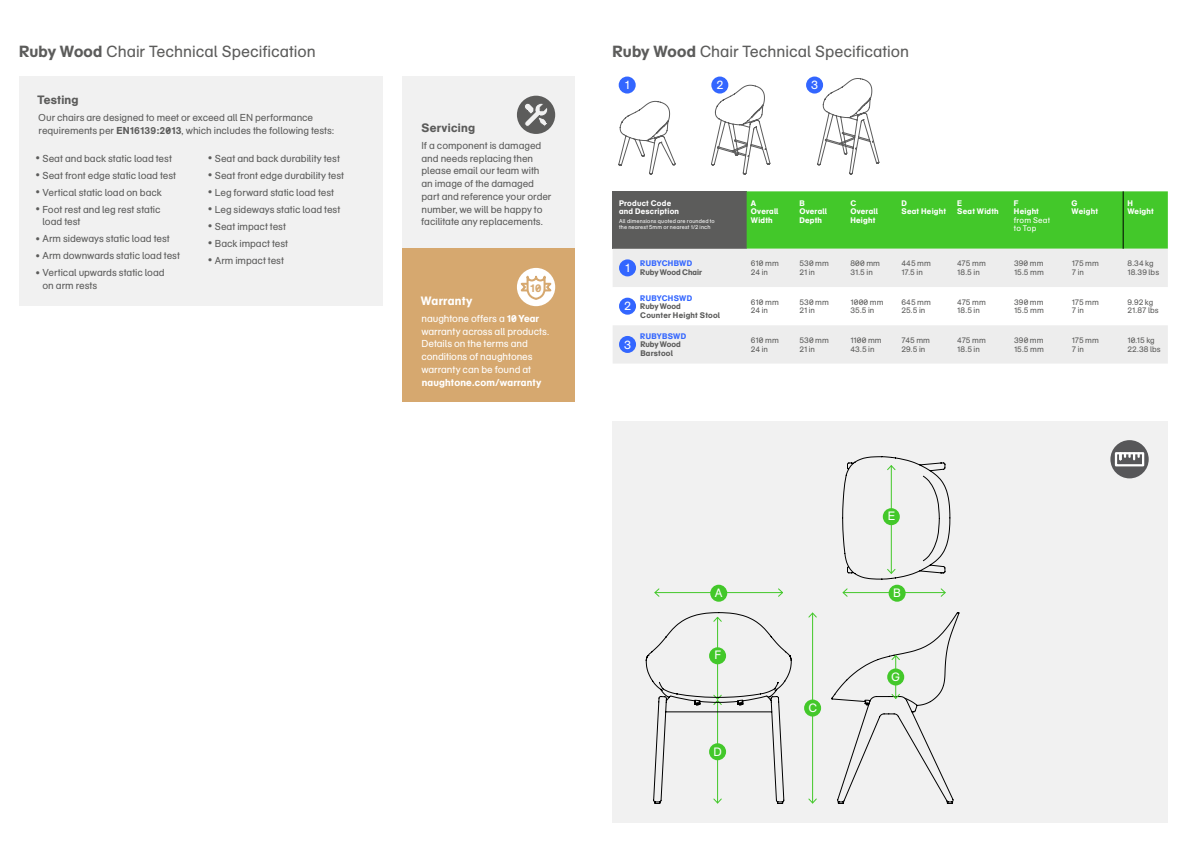
<style>
.page{position:relative;width:1187px;height:842px;background:#fff}
.page>*{position:absolute;margin:0;border:0;box-sizing:border-box;transform-origin:0 0}
.t1{font:16px "Naughtone";color:#5c5c5b}
.t2{font:700 12px "Naughtone";letter-spacing:.02em;color:#5c5c5b}
.t3{font:12px "Naughtone";color:#fff}
.t4{font:700 12px "Naughtone";letter-spacing:.025em;color:#fff}
.t5{font:700 11px "Naughtone";color:#d6a86f}
.t6{font:10px/12.8px "Naughtone";letter-spacing:-.005em;color:#5c5c5b}
.t7{font:10px/12.8px "Naughtone";letter-spacing:-.005em;color:#fff}
.t8{font:700 10px "Naughtone";letter-spacing:.02em;color:#fff}
.t9{font:8px/8.5px "Naughtone";letter-spacing:.005em;color:#5c5c5b}
.t10{font:700 8px/8.5px "Naughtone";letter-spacing:.03em;color:#fff}
.t11{font:700 8px/8.5px "Naughtone";letter-spacing:.015em;color:#5c5c5b}
.t12{font:700 8px "Naughtone";letter-spacing:.04em;color:#36f}
.t13{font:8px/8.5px "Naughtone";letter-spacing:.02em;color:#fff}
.t14{font:8px/8.5px "Naughtone";letter-spacing:.025em;color:#5c5c5b}
.t15{font:5.5px/6.4px "Naughtone";letter-spacing:.025em;color:#fff}
.s1{font-weight:700}
.s2{font-size:12px}
</style>
<div class="page">
<svg style="left:817px;top:78px;width:62px;height:97px"></svg>
<div style="left:612px;top:421px;width:555px;height:402px;background:#f1f1f1"></div>
<div style="left:612px;top:191px;width:134px;height:58px;background:#5c5c5b"></div>
<div style="left:746px;top:191px;width:421px;height:58px;background:#43c82a"></div>
<svg style="left:613px;top:249px;width:554px;height:115px;fill:#ededed"></svg>
<hr style="left:1122px;top:191px;width:1px;height:58px;background:#000">
<div style="left:618px;top:77px;width:17px;height:17px;background:#36f;border-radius:50%"></div>
<div style="left:619px;top:259px;width:17px;height:17px;background:#36f;border-radius:50%"></div>
<div style="left:619px;top:336px;width:17px;height:17px;background:#36f;border-radius:50%"></div>
<div style="left:619px;top:298px;width:17px;height:17px;background:#36f;border-radius:50%"></div>
<div style="left:711px;top:77px;width:17px;height:17px;background:#36f;border-radius:50%"></div>
<div style="left:806px;top:77px;width:17px;height:17px;background:#36f;border-radius:50%"></div>
<hr style="left:812px;top:613px;width:1px;height:190px;background:#43c82a">
<svg style="left:808px;top:612px;width:9px;height:6px"></svg>
<svg style="left:808px;top:797px;width:9px;height:7px"></svg>
<hr style="left:843px;top:592px;width:102px;height:1px;background:#43c82a">
<svg style="left:842px;top:588px;width:6px;height:9px"></svg>
<svg style="left:939px;top:588px;width:7px;height:9px"></svg>
<div style="left:804px;top:699px;width:17px;height:17px;background:#43c82a;border-radius:50%"></div>
<div style="left:888px;top:585px;width:17px;height:17px;background:#43c82a;border-radius:50%"></div>
<hr style="left:655px;top:592px;width:127px;height:1px;background:#43c82a">
<svg style="left:654px;top:588px;width:6px;height:9px"></svg>
<svg style="left:777px;top:588px;width:6px;height:9px"></svg>
<div style="left:710px;top:585px;width:17px;height:17px;background:#43c82a;border-radius:50%"></div>
<div style="left:1110px;top:440px;width:38px;height:38px;background:#575759;border-radius:50%"></div>
<div style="left:1114px;top:452px;width:30px;height:14px;border:2px solid #fff"></div>
<svg style="left:1119px;top:453px;width:20px;height:6px"></svg>
<svg style="left:842px;top:456px;width:108px;height:124px"></svg>
<svg style="left:645px;top:612px;width:146px;height:192px"></svg>
<svg style="left:618px;top:101px;width:57px;height:74px"></svg>
<svg style="left:711px;top:85px;width:59px;height:90px"></svg>
<svg style="left:831px;top:612px;width:128px;height:192px"></svg>
<div style="left:887px;top:668px;width:17px;height:17px;background:#43c82a;border-radius:50%"></div>
<div style="left:402px;top:77px;width:172px;height:172px;background:#f1f1f1"></div>
<div style="left:517px;top:96px;width:38px;height:38px;background:#5c5c5b;border-radius:50%"></div>
<svg style="left:525px;top:103px;width:23px;height:23px"></svg>
<div style="left:402px;top:249px;width:172px;height:153px;background:#d6a86f"></div>
<div style="left:517px;top:268px;width:38px;height:38px;background:#fff;border-radius:50%"></div>
<svg style="left:519px;top:275px;width:34px;height:26px"></svg>
<div style="left:19px;top:77px;width:364px;height:229px;background:#f1f1f1"></div>
<h1 class="t1" style="left:19px;top:42px;width:298px"><span class="s1">Ruby Wood</span> Chair Technical Specification</h1>
<h1 class="t1" style="left:612px;top:42px;width:298px"><span class="s1">Ruby Wood</span> Chair Technical Specification</h1>
<p class="t3" style="left:624px;top:78px;width:6px">1</p>
<p class="t3" style="left:716px;top:78px;width:8px">2</p>
<p class="t3" style="left:811px;top:78px;width:8px">3</p>
<p class="t2" style="left:37px;top:93px;width:43px">Testing</p>
<p class="t6" style="left:38px;top:111px;width:297px">Our chairs are designed to meet or exceed all EN performance requirements per <span class="s1">EN16139:2013</span>, which includes the following tests:</p>
<p class="t6" style="left:36px;top:152px;width:137px"><span class="s2">•</span> Seat and back static load test</p>
<p class="t6" style="left:36px;top:169px;width:142px"><span class="s2">•</span> Seat front edge static load test</p>
<p class="t6" style="left:36px;top:186px;width:127px"><span class="s2">•</span> Vertical static load on back</p>
<p class="t6" style="left:43px;top:203px;width:119px;text-indent:-7px"><span class="s2">•</span> Foot rest and leg rest static load test</p>
<p class="t6" style="left:36px;top:233px;width:135px"><span class="s2">•</span> Arm sideways static load test</p>
<p class="t6" style="left:36px;top:250px;width:145px"><span class="s2">•</span> Arm downwards static load test</p>
<p class="t6" style="left:43px;top:267px;width:124px;text-indent:-7px"><span class="s2">•</span> Vertical upwards static load on arm rests</p>
<p class="t2" style="left:421px;top:120px;width:55px">Servicing</p>
<p class="t6" style="left:421px;top:139px;width:132px">If a component is damaged and needs replacing then please email our team with an image of the damaged part and reference your order number, we will be happy to facilitate any replacements.</p>
<p class="t6" style="left:208px;top:152px;width:133px"><span class="s2">•</span> Seat and back durability test</p>
<p class="t6" style="left:208px;top:169px;width:137px"><span class="s2">•</span> Seat front edge durability test</p>
<p class="t6" style="left:208px;top:186px;width:127px"><span class="s2">•</span> Leg forward static load test</p>
<p class="t6" style="left:208px;top:203px;width:134px"><span class="s2">•</span> Leg sideways static load test</p>
<p class="t6" style="left:208px;top:220px;width:79px"><span class="s2">•</span> Seat impact test</p>
<p class="t6" style="left:208px;top:237px;width:81px"><span class="s2">•</span> Back impact test</p>
<p class="t6" style="left:208px;top:254px;width:77px"><span class="s2">•</span> Arm impact test</p>
<p class="t12" style="left:640px;top:259px;width:53px">RUBYCHBWD</p>
<p class="t12" style="left:640px;top:293px;width:53px">RUBYCHSWD</p>
<p class="t12" style="left:640px;top:331px;width:47px">RUBYBSWD</p>
<p class="t10" style="left:1071px;top:198px;width:28px">G<br>Weight</p>
<p class="t10" style="left:1127px;top:198px;width:28px">H<br>Weight</p>
<p class="t10" style="left:619px;top:198px;width:62px">Product Code and Description</p>
<p class="t15" style="left:619px;top:217px;width:97px">All dimensions quoted are rounded to the nearest 5mm or nearest 1/2 inch</p>
<p class="t10" style="left:750px;top:198px;width:29px">A<br>Overall<br>Width</p>
<p class="t10" style="left:799px;top:198px;width:29px">B<br>Overall<br>Depth</p>
<p class="t10" style="left:850px;top:198px;width:29px">C<br>Overall<br>Height</p>
<p class="t10" style="left:901px;top:198px;width:46px">D<br>Seat Height</p>
<p class="t10" style="left:957px;top:198px;width:43px">E<br>Seat Width</p>
<p class="t10" style="left:1013px;top:198px;width:26px">F<br>Height</p>
<p class="t13" style="left:1013px;top:216px;width:38px">from Seat to Top</p>
<p class="t11" style="left:640px;top:268px;width:63px">Ruby Wood Chair</p>
<p class="t9" style="left:750px;top:260px;width:29px">610 mm<br>24 in</p>
<p class="t9" style="left:799px;top:260px;width:31px">530 mm<br>21 in</p>
<p class="t9" style="left:850px;top:260px;width:31px">800 mm<br>31.5 in</p>
<p class="t9" style="left:901px;top:260px;width:31px">445 mm<br>17.5 in</p>
<p class="t9" style="left:957px;top:260px;width:30px">475 mm<br>18.5 in</p>
<p class="t9" style="left:1013px;top:260px;width:31px">390 mm<br>15.5 mm</p>
<p class="t9" style="left:1071px;top:260px;width:29px">175 mm<br>7 in</p>
<p class="t9" style="left:1127px;top:260px;width:33px">8.34 kg<br>18.39 lbs</p>
<p class="t11" style="left:640px;top:302px;width:81px">Ruby Wood<br>Counter Height Stool</p>
<p class="t9" style="left:751px;top:298px;width:29px">610 mm<br>24 in</p>
<p class="t9" style="left:799px;top:298px;width:31px">530 mm<br>21 in</p>
<p class="t14" style="left:850px;top:298px;width:35px">1000 mm<br>35.5 in</p>
<p class="t9" style="left:901px;top:298px;width:31px">645 mm<br>25.5 in</p>
<p class="t9" style="left:957px;top:298px;width:30px">475 mm<br>18.5 in</p>
<p class="t9" style="left:1013px;top:298px;width:31px">390 mm<br>15.5 mm</p>
<p class="t9" style="left:1071px;top:298px;width:29px">175 mm<br>7 in</p>
<p class="t9" style="left:1127px;top:298px;width:33px">9.92 kg<br>21.87 lbs</p>
<p class="t11" style="left:640px;top:340px;width:42px">Ruby Wood<br>Barstool</p>
<p class="t9" style="left:751px;top:336px;width:29px">610 mm<br>24 in</p>
<p class="t9" style="left:799px;top:336px;width:31px">530 mm<br>21 in</p>
<p class="t9" style="left:850px;top:336px;width:33px">1100 mm<br>43.5 in</p>
<p class="t9" style="left:901px;top:336px;width:30px">745 mm<br>29.5 in</p>
<p class="t9" style="left:957px;top:336px;width:30px">475 mm<br>18.5 in</p>
<p class="t9" style="left:1013px;top:336px;width:31px">390 mm<br>15.5 mm</p>
<p class="t9" style="left:1071px;top:336px;width:29px">175 mm<br>7 in</p>
<p class="t9" style="left:1127px;top:336px;width:35px">10.15 kg<br>22.38 lbs</p>
<p class="t3" style="left:625px;top:261px;width:6px">1</p>
<p class="t5" style="left:530px;top:281px;width:13px">10</p>
<p class="t4" style="left:421px;top:293px;width:53px">Warranty</p>
<p class="t7" style="left:421px;top:312px;width:129px">naughtone offers a <span class="s1">10 Year </span>warranty across all products.<br>Details on the terms and conditions of naughtones warranty can be found at</p>
<p class="t8" style="left:421px;top:376px;width:121px">naughtone.com/warranty</p>
<p class="t3" style="left:624px;top:299px;width:8px">2</p>
<p class="t3" style="left:624px;top:338px;width:8px">3</p>
<p class="t3" style="left:887px;top:509px;width:9px">E</p>
<p class="t3" style="left:714px;top:586px;width:9px">A</p>
<p class="t3" style="left:893px;top:586px;width:9px">B</p>
<p class="t3" style="left:714px;top:648px;width:8px">F</p>
<p class="t3" style="left:713px;top:745px;width:10px">D</p>
<p class="t3" style="left:808px;top:701px;width:10px">C</p>
<p class="t3" style="left:891px;top:670px;width:10px">G</p>
</div>
